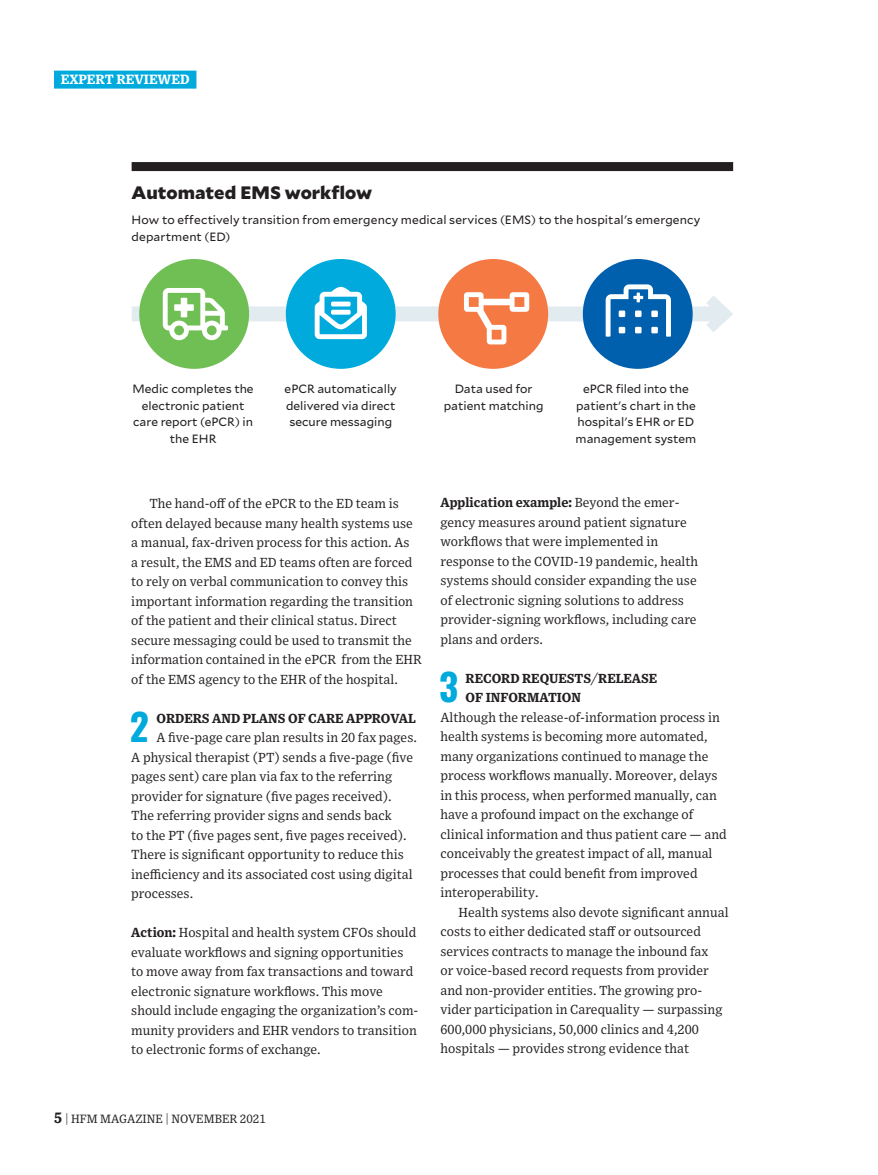
<style>
.page{position:relative;width:878px;height:1175px;background:#fff}
.page>*{position:absolute;margin:0;border:0;box-sizing:border-box;transform-origin:0 0}
.t1{font:700 37.2px "Oswald";color:#0ad}
.t2{font:900 18px "Mallory";color:#231f20}
.t3{font:700 13.5px "Exchange";color:#fff}
.t4{font:13.2px/19.5px "Exchange";color:#231f20}
.t5{font:700 13.2px/19.5px "Exchange";color:#231f20}
.t6{font:12px/16.5px "Mallory";color:#231f20;text-align:center}
.t7{font:12px "Exchange";color:#231f20}
.s1{font-weight:700}
.s2{font-weight:700;font-size:15px}
</style>
<div class="page">
<div style="left:54px;top:71px;width:142px;height:18px;background:#0ad"></div>
<div style="left:132px;top:162px;width:601px;height:9px;background:#231f20"></div>
<div style="left:132px;top:306px;width:593px;height:15px;background:#e2ebef"></div>
<svg style="left:695px;top:296px;width:38px;height:36px"></svg>
<div style="left:139px;top:259px;width:110px;height:110px;background:#6fbf54;border-radius:50%"></div>
<svg style="left:163px;top:288px;width:65px;height:52px"></svg>
<div style="left:286px;top:259px;width:109px;height:110px;background:#0ad;border-radius:50%"></div>
<svg style="left:315px;top:287px;width:52px;height:52px"></svg>
<div style="left:438px;top:259px;width:110px;height:110px;background:#f47943;border-radius:50%"></div>
<svg style="left:464px;top:292px;width:65px;height:52px"></svg>
<div style="left:582px;top:259px;width:110px;height:110px;background:#0160ae;border-radius:50%"></div>
<svg style="left:605px;top:284px;width:66px;height:53px"></svg>
<p class="t3" style="left:61px;top:69px;width:130px">EXPERT REVIEWED</p>
<h2 class="t2" style="left:132px;top:179px;width:242px">Automated EMS workflow</h2>
<p class="t6" style="left:132px;top:211px;width:570px;text-align:left">How to effectively transition from emergency medical services (EMS) to the hospital's emergency department (ED)</p>
<p class="t6" style="left:132px;top:380px;width:123px">Medic completes the electronic patient care report (ePCR) in the EHR</p>
<p class="t6" style="left:284px;top:380px;width:114px;text-align:justify">ePCR automatically delivered via direct secure messaging</p>
<p class="t6" style="left:444px;top:380px;width:101px">Data used for patient matching</p>
<p class="t6" style="left:575px;top:380px;width:122px">ePCR filed into the patient's chart in the hospital's EHR or ED management system</p>
<p class="t4" style="left:131px;top:493px;width:292px;text-indent:18px">The hand-off of the ePCR to the ED team is often delayed because many health systems use a manual, fax-driven process for this action. As<br>a result, the EMS and ED teams often are forced to rely on verbal communication to convey this important information regarding the transition of the patient and their clinical status. Direct secure messaging could be used to transmit the information contained in the ePCR from the EHR of the EMS agency to the EHR of the hospital.</p>
<h1 class="t1" style="left:130px;top:707px;width:21px">2</h1>
<p class="t5" style="left:156px;top:707px;width:261px">ORDERS AND PLANS OF CARE APPROVAL</p>
<p class="t4" style="left:131px;top:727px;width:287px;text-indent:25px">A five-page care plan results in 20 fax pages.<br>A physical therapist (PT) sends a five-page (five pages sent) care plan via fax to the referring provider for signature (five pages received).<br>The referring provider signs and sends back<br>to the PT (five pages sent, five pages received).<br>There is significant opportunity to reduce this inefficiency and its associated cost using digital processes.</p>
<p class="t4" style="left:131px;top:922px;width:289px"><span class="s1">Action:</span> Hospital and health system CFOs should evaluate workflows and signing opportunities to move away from fax transactions and toward electronic signature workflows. This move should include engaging the organization’s com&shy;munity providers and EHR vendors to transition to electronic forms of exchange.</p>
<p class="t4" style="left:440px;top:492px;width:259px"><span class="s1">Application example:</span> Beyond the emer&shy;gency measures around patient signature workflows that were implemented in response to the COVID-19 pandemic, health systems should consider expanding the use of electronic signing solutions to address provider-signing workflows, including care plans and orders.</p>
<h1 class="t1" style="left:439px;top:667px;width:21px">3</h1>
<p class="t5" style="left:465px;top:667px;width:193px">RECORD REQUESTS/RELEASE<br>OF INFORMATION</p>
<p class="t4" style="left:440px;top:706px;width:288px">Although the release-of-information process in health systems is becoming more automated, many organizations continued to manage the process workflows manually. Moreover, delays in this process, when performed manually, can have a profound impact on the exchange of clinical information and thus patient care — and conceivably the greatest impact of all, manual processes that could benefit from improved interoperability.</p>
<p class="t4" style="left:440px;top:901px;width:289px;text-indent:18px">Health systems also devote significant annual costs to either dedicated staff or outsourced services contracts to manage the inbound fax<br>or voice-based record requests from provider and non-provider entities. The growing pro&shy;vider participation in Carequality — surpassing 600,000 physicians, 50,000 clinics and 4,200 hospitals — provides strong evidence that</p>
<p class="t7" style="left:54px;top:1110px;width:136px"><span class="s2">5</span> | HFM MAGAZINE | November</p>
<p class="t7" style="left:240px;top:1110px;width:27px">2021</p>
</div>
